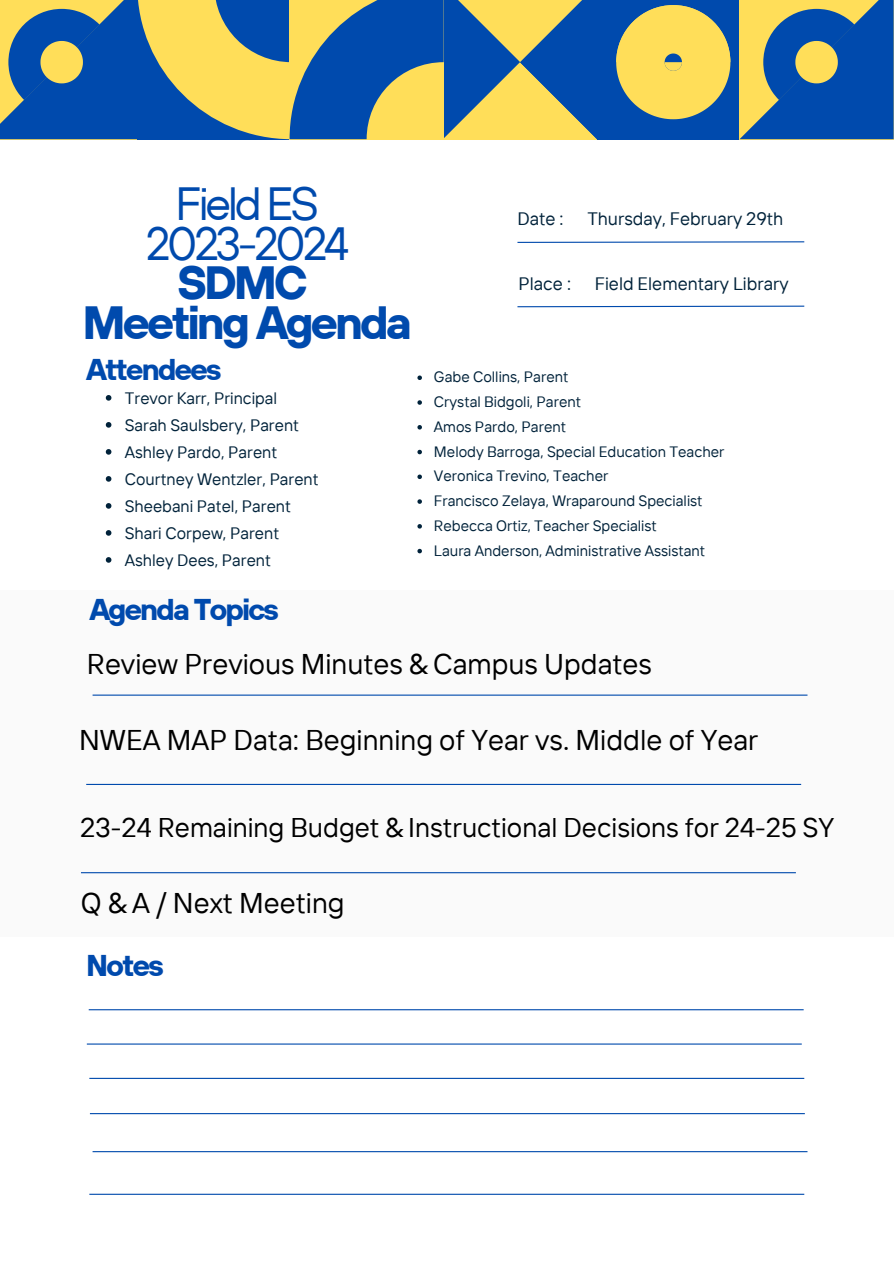
<style>
.page{position:relative;width:894px;height:1264px;background:#fff}
.page>*{position:absolute;margin:0;border:0;box-sizing:border-box;transform-origin:0 0}
.t1{font:700 46.5px/39.3px "TT Hoves";letter-spacing:-.07em;color:#004aad;text-align:center}
.t2{font:700 30px "TT Hoves";letter-spacing:-.07em;color:#004aad}
.t3{font:28.5px "TT Interphases";color:#000}
.t4{font:27px "TT Interphases";color:#000}
.t5{font:18px "TT Interphases";color:#00223a}
.t6{font:16.5px "TT Interphases";color:#00223a}
.t7{font:15px "TT Interphases";color:#00223a}
.s1{font-weight:400}
</style>
<div class="page">
<div style="left:596px;top:0;width:154px;height:139px;background:#004aad"></div>
<svg style="left:616px;top:5px;width:114px;height:114px"></svg>
<svg style="left:0;top:0;width:597px;height:139px;background:#6c8889"></svg>
<svg style="left:517px;top:241px;width:288px;height:2px"></svg>
<svg style="left:517px;top:305px;width:288px;height:3px"></svg>
<div style="left:0;top:589px;width:893px;height:347px;background:#fafafa"></div>
<hr style="left:93px;top:694px;width:714px;height:1px;background:#004aad">
<hr style="left:90px;top:1113px;width:714px;height:1px;background:#004aad">
<hr style="left:89px;top:1077px;width:715px;height:1px;background:#004aad">
<hr style="left:93px;top:1151px;width:714px;height:1px;background:#004aad">
<hr style="left:89px;top:1193px;width:715px;height:1px;background:#004aad">
<hr style="left:86px;top:783px;width:714px;height:2px;background:#004aad">
<hr style="left:81px;top:872px;width:714px;height:1px;background:#004aad">
<svg style="left:739px;top:0;width:154px;height:139px;background:#507892"></svg>
<hr style="left:87px;top:1043px;width:714px;height:1px;background:#004aad">
<hr style="left:89px;top:1009px;width:714px;height:1px;background:#004aad">
<svg style="left:106px;top:395px;width:5px;height:5px"></svg>
<svg style="left:106px;top:422px;width:5px;height:5px"></svg>
<svg style="left:106px;top:449px;width:5px;height:5px"></svg>
<svg style="left:106px;top:476px;width:5px;height:5px"></svg>
<svg style="left:106px;top:503px;width:5px;height:5px"></svg>
<svg style="left:106px;top:530px;width:5px;height:5px"></svg>
<svg style="left:106px;top:557px;width:5px;height:5px"></svg>
<svg style="left:417px;top:375px;width:5px;height:5px"></svg>
<svg style="left:417px;top:400px;width:5px;height:5px"></svg>
<svg style="left:417px;top:425px;width:5px;height:4px"></svg>
<svg style="left:417px;top:450px;width:5px;height:4px"></svg>
<svg style="left:417px;top:474px;width:5px;height:5px"></svg>
<svg style="left:417px;top:499px;width:5px;height:5px"></svg>
<svg style="left:417px;top:524px;width:5px;height:4px"></svg>
<svg style="left:417px;top:549px;width:5px;height:4px"></svg>
<p class="t1" style="left:82px;top:184px;width:331px"><span class="s1">Field ES<br>2023-2024<br></span>SDMC<br>Meeting Agenda</p>
<p class="t2" style="left:86px;top:350px;width:137px">Attendees</p>
<p class="t6" style="left:125px;top:387px;width:154px">Trevor Karr, Principal</p>
<p class="t6" style="left:125px;top:414px;width:176px">Sarah Saulsbery, Parent</p>
<p class="t6" style="left:125px;top:441px;width:154px">Ashley Pardo, Parent</p>
<h1 class="t6" style="left:125px;top:468px;width:195px">Courtney Wentzler, Parent</h1>
<h4 class="t6" style="left:125px;top:495px;width:167px">Sheebani Patel, Parent</h4>
<h4 class="t6" style="left:125px;top:522px;width:156px">Shari Corpew, Parent</h4>
<h2 class="t6" style="left:125px;top:549px;width:148px">Ashley Dees, Parent</h2>
<p class="t2" style="left:89px;top:589px;width:191px">Agenda Topics</p>
<p class="t5" style="left:517px;top:207px;width:48px">Date :</p>
<p class="t5" style="left:587px;top:207px;width:197px">Thursday, February 29th</p>
<p class="t5" style="left:518px;top:272px;width:54px">Place :</p>
<p class="t5" style="left:594px;top:272px;width:195px">Field Elementary Library</p>
<p class="t7" style="left:434px;top:367px;width:136px">Gabe Collins, Parent</p>
<p class="t7" style="left:434px;top:392px;width:149px">Crystal Bidgoli, Parent</p>
<p class="t7" style="left:434px;top:417px;width:134px">Amos Pardo, Parent</p>
<p class="t7" style="left:434px;top:441px;width:292px">Melody Barroga, Special Education Teacher</p>
<p class="t7" style="left:434px;top:466px;width:176px">Veronica Trevino, Teacher</p>
<p class="t7" style="left:434px;top:491px;width:270px">Francisco Zelaya, Wraparound Specialist</p>
<p class="t7" style="left:434px;top:516px;width:224px">Rebecca Ortiz, Teacher Specialist</p>
<p class="t7" style="left:434px;top:540px;width:273px">Laura Anderson, Administrative Assistant</p>
<p class="t3" style="left:87px;top:645px;width:566px">Review Previous Minutes &amp; Campus Updates</p>
<p class="t3" style="left:79px;top:721px;width:680px">NWEA MAP Data: Beginning of Year vs. Middle of Year</p>
<p class="t4" style="left:80px;top:810px;width:755px">23-24 Remaining Budget &amp; Instructional Decisions for 24-25 SY</p>
<p class="t3" style="left:81px;top:884px;width:265px">Q &amp; A / Next Meeting</p>
<p class="t2" style="left:86px;top:946px;width:79px">Notes</p>
</div>
